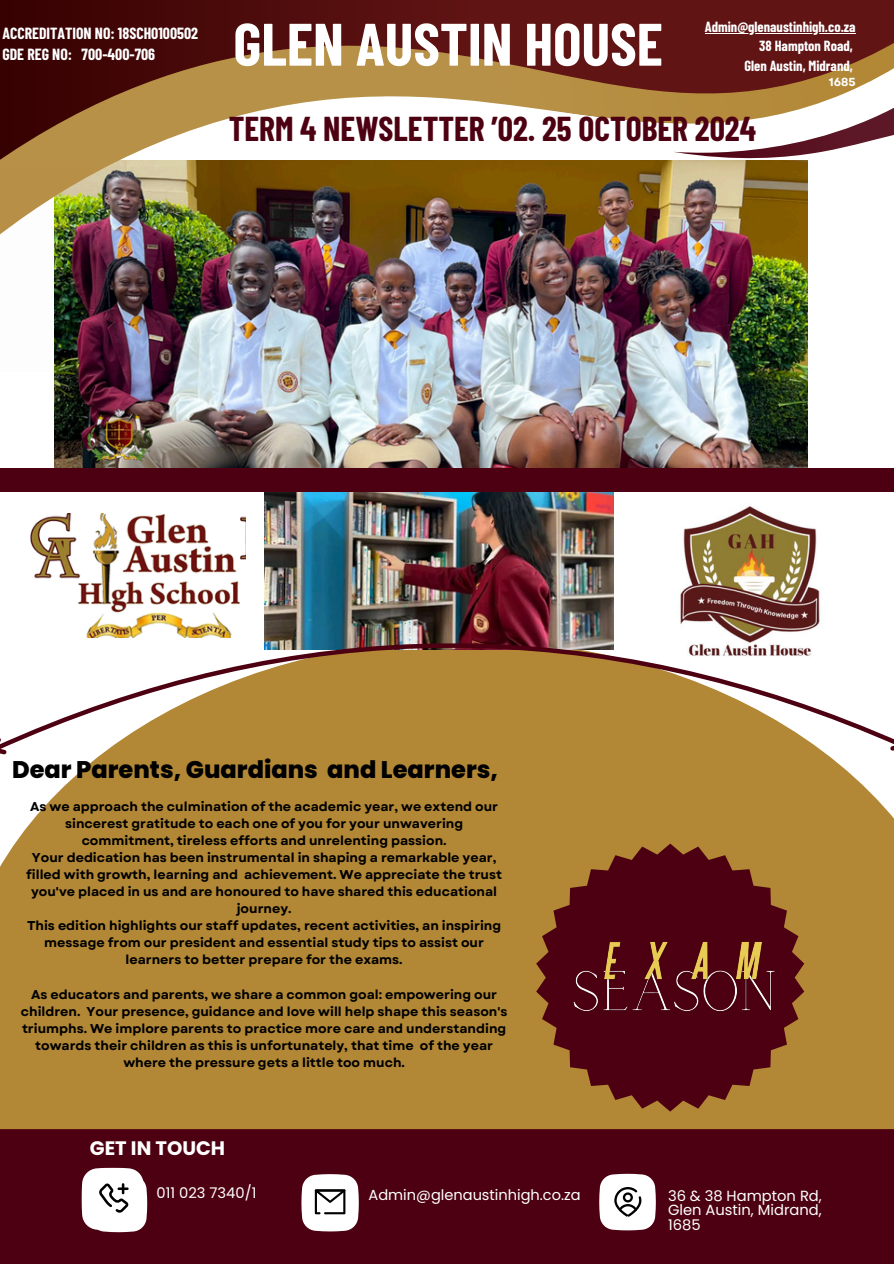
<style>
.page{position:relative;width:894px;height:1264px;background:#fff}
.page>*{position:absolute;margin:0;border:0;box-sizing:border-box;transform-origin:0 0}
.t1{font:700 59.85px "Barlow Condensed";color:#fff}
.t2{font:700 33.75px "Barlow Condensed";color:#4d0011}
.t3{font:800 24px "Poppins";color:#000}
.t4{font:700 19.5px "Poppins";color:#fff}
.t5{font:700 15.75px "Barlow Condensed";color:#fff}
.t6{font:14.7px/14.4px "Poppins";color:#fff;text-align:justify}
.t7{font:14.55px "Poppins";color:#fff}
.t8{font:700 14.4px "Barlow Condensed";color:#fff}
.t9{font:700 12.75px/17.1px "Garet";color:#000;text-align:center}
.t10{font:700 11.7px "Garet";color:#fff}
</style>
<div class="page">
<img style="left:54px;top:262px;width:753px;height:206px">
<div style="left:0;top:755px;width:893px;height:374px;background:#b28735"></div>
<div style="left:0;top:468px;width:893px;height:24px;background:#4d0011"></div>
<img style="left:30px;top:513px;width:216px;height:121px">
<img style="left:0;top:0;width:893px;height:262px">
<img style="left:264px;top:492px;width:349px;height:142px">
<div style="left:0;top:1129px;width:893px;height:134px;background:#4d0011"></div>
<svg style="left:301px;top:1174px;width:58px;height:57px"></svg>
<svg style="left:599px;top:1173px;width:56px;height:56px"></svg>
<svg style="left:81px;top:1167px;width:66px;height:65px"></svg>
<img style="left:0;top:168px;width:186px;height:204px">
<svg style="left:536px;top:843px;width:268px;height:268px;background:#73331e"></svg>
<img style="left:680px;top:506px;width:140px;height:128px">
<svg style="left:10px;top:634px;width:876px;height:121px"></svg>
<svg style="left:0;top:738px;width:10px;height:19px"></svg>
<svg style="left:886px;top:736px;width:7px;height:15px"></svg>
<hr style="left:704px;top:33px;width:151px;height:1px;background:#fff">
<img style="left:568px;top:960px;width:214px;height:67px">
<img style="left:599px;top:929px;width:192px;height:60px">
<h5 class="t5" style="left:2px;top:23px;width:197px">ACCREDITATION NO: 18SCH0100502</h5>
<p class="t5" style="left:2px;top:45px;width:154px">GDE REG NO: 700-400-706</p>
<p class="t1" style="left:233px;top:6px;width:431px">GLEN AUSTIN HOUSE</p>
<p class="t8" style="left:704px;top:17px;width:152px">Admin@glenaustinhigh.co.za</p>
<h6 class="t8" style="left:759px;top:37px;width:95px">38 Hampton Road,</h6>
<p class="t8" style="left:744px;top:56px;width:110px">Glen Austin, Midrand,</p>
<p class="t10" style="left:828px;top:74px;width:28px">1685</p>
<p class="t2" style="left:228px;top:108px;width:528px">TERM 4 NEWSLETTER ’02. 25 OCTOBER 2024</p>
<h1 class="t3" style="left:12px;top:752px;width:487px">Dear Parents, Guardians and Learners,</h1>
<p class="t9" style="left:30px;top:798px;width:469px">As we approach the culmination of the academic year, we extend our sincerest gratitude to each one of you for your unwavering commitment, tireless efforts and unrelenting passion.</p>
<p class="t9" style="left:26px;top:849px;width:477px">Your dedication has been instrumental in shaping a remarkable year, filled with growth, learning and achievement. We appreciate the trust you've placed in us and are honoured to have shared this educational journey.</p>
<h4 class="t9" style="left:27px;top:917px;width:475px">This edition highlights our staff updates, recent activities, an inspiring message from our president and essential study tips to assist our learners to better prepare for the exams.</h4>
<p class="t9" style="left:21px;top:985px;width:488px">As educators and parents, we share a common goal: empowering our children. Your presence, guidance and love will help shape this season's triumphs. We implore parents to practice more care and understanding towards their children as this is unfortunately, that time of the year where the pressure gets a little too much.</p>
<p class="t4" style="left:90px;top:1134px;width:137px">GET IN TOUCH</p>
<p class="t6" style="left:157px;top:1186px;width:101px">011 023 7340/1</p>
<p class="t7" style="left:368px;top:1184px;width:213px">Admin@glenaustinhigh.co.za</p>
<p class="t6" style="left:667px;top:1188px;width:155px">36 &amp; 38 Hampton Rd, Glen Austin, Midrand, 1685</p>
</div>
